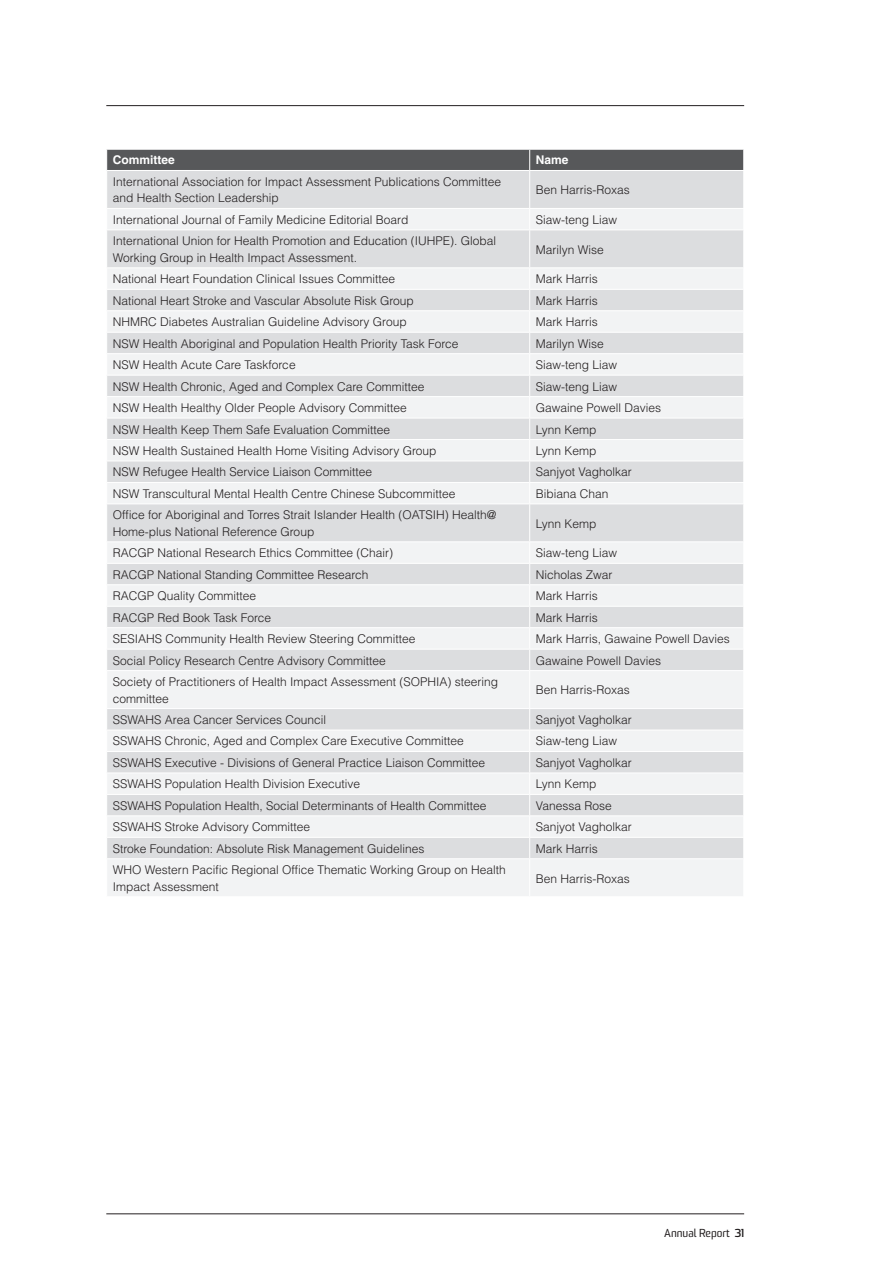
<style>
.page{position:relative;width:893px;height:1263px;background:#fff}
.page>*{position:absolute;margin:0;border:0;box-sizing:border-box;transform-origin:0 0}
.t1{font:300 12px/16.5px "Helvetica";color:#231f20}
.t2{font:700 12px "Helvetica";color:#fff}
.t3{font:11.25px "Sommet";color:#231f20}
.s1{font-weight:700}
</style>
<div class="page">
<hr style="left:106px;top:1213px;width:638px;height:1px;background:#231f20">
<hr style="left:106px;top:105px;width:638px;height:1px;background:#231f20">
<div style="left:107px;top:171px;width:636px;height:37px;background:#dcdddf"></div>
<svg style="left:107px;top:209px;width:636px;height:687px;fill:#f2f3f4"></svg>
<div style="left:106px;top:149px;width:638px;height:21px;background:#57585a"></div>
<hr style="left:529px;top:171px;width:1px;height:37px;background:#fff">
<svg style="left:529px;top:209px;width:1px;height:20px"></svg>
<hr style="left:106px;top:229px;width:424px;height:1px;background:#fff">
<hr style="left:530px;top:229px;width:214px;height:1px;background:#fff">
<hr style="left:529px;top:230px;width:1px;height:37px;background:#fff">
<hr style="left:106px;top:267px;width:424px;height:1px;background:#fff">
<hr style="left:530px;top:267px;width:214px;height:1px;background:#fff">
<hr style="left:106px;top:289px;width:424px;height:1px;background:#fff">
<hr style="left:530px;top:289px;width:214px;height:1px;background:#fff">
<hr style="left:106px;top:310px;width:424px;height:1px;background:#fff">
<hr style="left:530px;top:310px;width:214px;height:1px;background:#fff">
<hr style="left:106px;top:332px;width:424px;height:1px;background:#fff">
<hr style="left:530px;top:332px;width:214px;height:1px;background:#fff">
<hr style="left:106px;top:353px;width:424px;height:1px;background:#fff">
<hr style="left:530px;top:353px;width:214px;height:1px;background:#fff">
<hr style="left:106px;top:375px;width:424px;height:1px;background:#fff">
<hr style="left:530px;top:375px;width:214px;height:1px;background:#fff">
<hr style="left:106px;top:396px;width:424px;height:1px;background:#fff">
<hr style="left:530px;top:396px;width:214px;height:1px;background:#fff">
<hr style="left:106px;top:418px;width:424px;height:1px;background:#fff">
<hr style="left:530px;top:418px;width:214px;height:1px;background:#fff">
<hr style="left:106px;top:439px;width:424px;height:1px;background:#fff">
<hr style="left:530px;top:439px;width:214px;height:1px;background:#fff">
<hr style="left:106px;top:461px;width:424px;height:1px;background:#fff">
<hr style="left:530px;top:461px;width:214px;height:1px;background:#fff">
<hr style="left:106px;top:482px;width:424px;height:1px;background:#fff">
<hr style="left:530px;top:482px;width:214px;height:1px;background:#fff">
<svg style="left:529px;top:268px;width:1px;height:235px"></svg>
<hr style="left:106px;top:503px;width:424px;height:1px;background:#fff">
<hr style="left:530px;top:503px;width:214px;height:1px;background:#fff">
<hr style="left:529px;top:504px;width:1px;height:37px;background:#fff">
<hr style="left:106px;top:541px;width:424px;height:1px;background:#fff">
<hr style="left:530px;top:541px;width:214px;height:1px;background:#fff">
<hr style="left:106px;top:563px;width:424px;height:1px;background:#fff">
<hr style="left:530px;top:563px;width:214px;height:1px;background:#fff">
<hr style="left:106px;top:584px;width:424px;height:1px;background:#fff">
<hr style="left:530px;top:584px;width:214px;height:1px;background:#fff">
<hr style="left:106px;top:606px;width:424px;height:1px;background:#fff">
<hr style="left:530px;top:606px;width:214px;height:1px;background:#fff">
<hr style="left:106px;top:627px;width:424px;height:1px;background:#fff">
<hr style="left:530px;top:627px;width:214px;height:1px;background:#fff">
<hr style="left:106px;top:649px;width:424px;height:1px;background:#fff">
<hr style="left:530px;top:649px;width:214px;height:1px;background:#fff">
<svg style="left:529px;top:542px;width:1px;height:128px"></svg>
<hr style="left:106px;top:670px;width:424px;height:1px;background:#fff">
<hr style="left:530px;top:670px;width:214px;height:1px;background:#fff">
<hr style="left:529px;top:671px;width:1px;height:37px;background:#fff">
<hr style="left:106px;top:708px;width:424px;height:1px;background:#fff">
<hr style="left:530px;top:708px;width:214px;height:1px;background:#fff">
<hr style="left:106px;top:730px;width:424px;height:1px;background:#fff">
<hr style="left:530px;top:730px;width:214px;height:1px;background:#fff">
<hr style="left:106px;top:751px;width:424px;height:1px;background:#fff">
<hr style="left:530px;top:751px;width:214px;height:1px;background:#fff">
<hr style="left:106px;top:772px;width:424px;height:1px;background:#fff">
<hr style="left:530px;top:772px;width:214px;height:1px;background:#fff">
<hr style="left:106px;top:794px;width:424px;height:1px;background:#fff">
<hr style="left:530px;top:794px;width:214px;height:1px;background:#fff">
<hr style="left:106px;top:815px;width:424px;height:1px;background:#fff">
<hr style="left:530px;top:815px;width:214px;height:1px;background:#fff">
<hr style="left:106px;top:837px;width:424px;height:1px;background:#fff">
<hr style="left:530px;top:837px;width:214px;height:1px;background:#fff">
<svg style="left:529px;top:709px;width:1px;height:149px"></svg>
<hr style="left:106px;top:858px;width:424px;height:1px;background:#fff">
<hr style="left:530px;top:858px;width:214px;height:1px;background:#fff">
<hr style="left:529px;top:859px;width:1px;height:37px;background:#fff">
<p class="t2" style="left:113px;top:153px;width:64px">Committee</p>
<p class="t2" style="left:536px;top:153px;width:34px">Name</p>
<p class="t1" style="left:113px;top:173px;width:390px">International Association for Impact Assessment Publications Committee and Health Section Leadership</p>
<p class="t1" style="left:536px;top:181px;width:96px">Ben Harris-Roxas</p>
<p class="t1" style="left:113px;top:211px;width:297px">International Journal of Family Medicine Editorial Board</p>
<p class="t1" style="left:536px;top:211px;width:83px">Siaw-teng Liaw</p>
<p class="t1" style="left:113px;top:232px;width:385px">International Union for Health Promotion and Education (IUHPE). Global<br>Working Group in Health Impact Assessment.</p>
<p class="t1" style="left:536px;top:241px;width:70px">Marilyn Wise</p>
<p class="t1" style="left:113px;top:270px;width:284px">National Heart Foundation Clinical Issues Committee</p>
<p class="t1" style="left:536px;top:270px;width:63px">Mark Harris</p>
<p class="t1" style="left:113px;top:292px;width:303px">National Heart Stroke and Vascular Absolute Risk Group</p>
<p class="t1" style="left:536px;top:292px;width:63px">Mark Harris</p>
<p class="t1" style="left:113px;top:313px;width:296px">NHMRC Diabetes Australian Guideline Advisory Group</p>
<p class="t1" style="left:536px;top:313px;width:63px">Mark Harris</p>
<p class="t1" style="left:113px;top:335px;width:347px">NSW Health Aboriginal and Population Health Priority Task Force</p>
<p class="t1" style="left:536px;top:335px;width:70px">Marilyn Wise</p>
<p class="t1" style="left:113px;top:356px;width:184px">NSW Health Acute Care Taskforce</p>
<p class="t1" style="left:536px;top:356px;width:83px">Siaw-teng Liaw</p>
<p class="t1" style="left:113px;top:378px;width:313px">NSW Health Chronic, Aged and Complex Care Committee</p>
<p class="t1" style="left:536px;top:378px;width:83px">Siaw-teng Liaw</p>
<p class="t1" style="left:113px;top:399px;width:296px">NSW Health Healthy Older People Advisory Committee</p>
<p class="t1" style="left:536px;top:399px;width:127px">Gawaine Powell Davies</p>
<p class="t1" style="left:113px;top:421px;width:279px">NSW Health Keep Them Safe Evaluation Committee</p>
<p class="t1" style="left:536px;top:421px;width:62px">Lynn Kemp</p>
<p class="t1" style="left:113px;top:442px;width:325px">NSW Health Sustained Health Home Visiting Advisory Group</p>
<p class="t1" style="left:536px;top:442px;width:62px">Lynn Kemp</p>
<p class="t1" style="left:113px;top:464px;width:261px">NSW Refugee Health Service Liaison Committee</p>
<p class="t1" style="left:536px;top:464px;width:98px">Sanjyot Vagholkar</p>
<p class="t1" style="left:113px;top:485px;width:344px">NSW Transcultural Mental Health Centre Chinese Subcommittee</p>
<p class="t1" style="left:536px;top:485px;width:74px">Bibiana Chan</p>
<p class="t1" style="left:113px;top:506px;width:385px">Office for Aboriginal and Torres Strait Islander Health (OATSIH) Health@<br>Home-plus National Reference Group</p>
<p class="t1" style="left:536px;top:515px;width:62px">Lynn Kemp</p>
<p class="t1" style="left:113px;top:544px;width:282px">RACGP National Research Ethics Committee (Chair)</p>
<p class="t1" style="left:536px;top:544px;width:83px">Siaw-teng Liaw</p>
<p class="t1" style="left:113px;top:566px;width:257px">RACGP National Standing Committee Research</p>
<p class="t1" style="left:536px;top:566px;width:78px">Nicholas Zwar</p>
<p class="t1" style="left:113px;top:587px;width:145px">RACGP Quality Committee</p>
<p class="t1" style="left:536px;top:587px;width:63px">Mark Harris</p>
<p class="t1" style="left:113px;top:609px;width:160px">RACGP Red Book Task Force</p>
<p class="t1" style="left:536px;top:609px;width:63px">Mark Harris</p>
<p class="t1" style="left:113px;top:630px;width:304px">SESIAHS Community Health Review Steering Committee</p>
<p class="t1" style="left:536px;top:630px;width:196px">Mark Harris, Gawaine Powell Davies</p>
<p class="t1" style="left:113px;top:652px;width:275px">Social Policy Research Centre Advisory Committee</p>
<p class="t1" style="left:536px;top:652px;width:127px">Gawaine Powell Davies</p>
<p class="t1" style="left:113px;top:673px;width:387px">Society of Practitioners of Health Impact Assessment (SOPHIA) steering committee</p>
<p class="t1" style="left:536px;top:681px;width:96px">Ben Harris-Roxas</p>
<p class="t1" style="left:113px;top:711px;width:215px">SSWAHS Area Cancer Services Council</p>
<p class="t1" style="left:536px;top:711px;width:98px">Sanjyot Vagholkar</p>
<p class="t1" style="left:113px;top:733px;width:353px">SSWAHS Chronic, Aged and Complex Care Executive Committee</p>
<p class="t1" style="left:536px;top:733px;width:83px">Siaw-teng Liaw</p>
<p class="t1" style="left:113px;top:754px;width:374px">SSWAHS Executive - Divisions of General Practice Liaison Committee</p>
<p class="t1" style="left:536px;top:754px;width:98px">Sanjyot Vagholkar</p>
<p class="t1" style="left:113px;top:775px;width:249px">SSWAHS Population Health Division Executive</p>
<p class="t1" style="left:536px;top:775px;width:62px">Lynn Kemp</p>
<p class="t1" style="left:113px;top:797px;width:375px">SSWAHS Population Health, Social Determinants of Health Committee</p>
<p class="t1" style="left:536px;top:797px;width:78px">Vanessa Rose</p>
<p class="t1" style="left:113px;top:818px;width:199px">SSWAHS Stroke Advisory Committee</p>
<p class="t1" style="left:536px;top:818px;width:98px">Sanjyot Vagholkar</p>
<p class="t1" style="left:113px;top:840px;width:313px">Stroke Foundation: Absolute Risk Management Guidelines</p>
<p class="t1" style="left:536px;top:840px;width:63px">Mark Harris</p>
<p class="t1" style="left:113px;top:861px;width:395px">WHO Western Pacific Regional Office Thematic Working Group on Health<br>Impact Assessment</p>
<p class="t1" style="left:536px;top:870px;width:96px">Ben Harris-Roxas</p>
<p class="t3" style="left:664px;top:1226px;width:81px">Annual Report <span class="s1">31</span></p>
</div>
